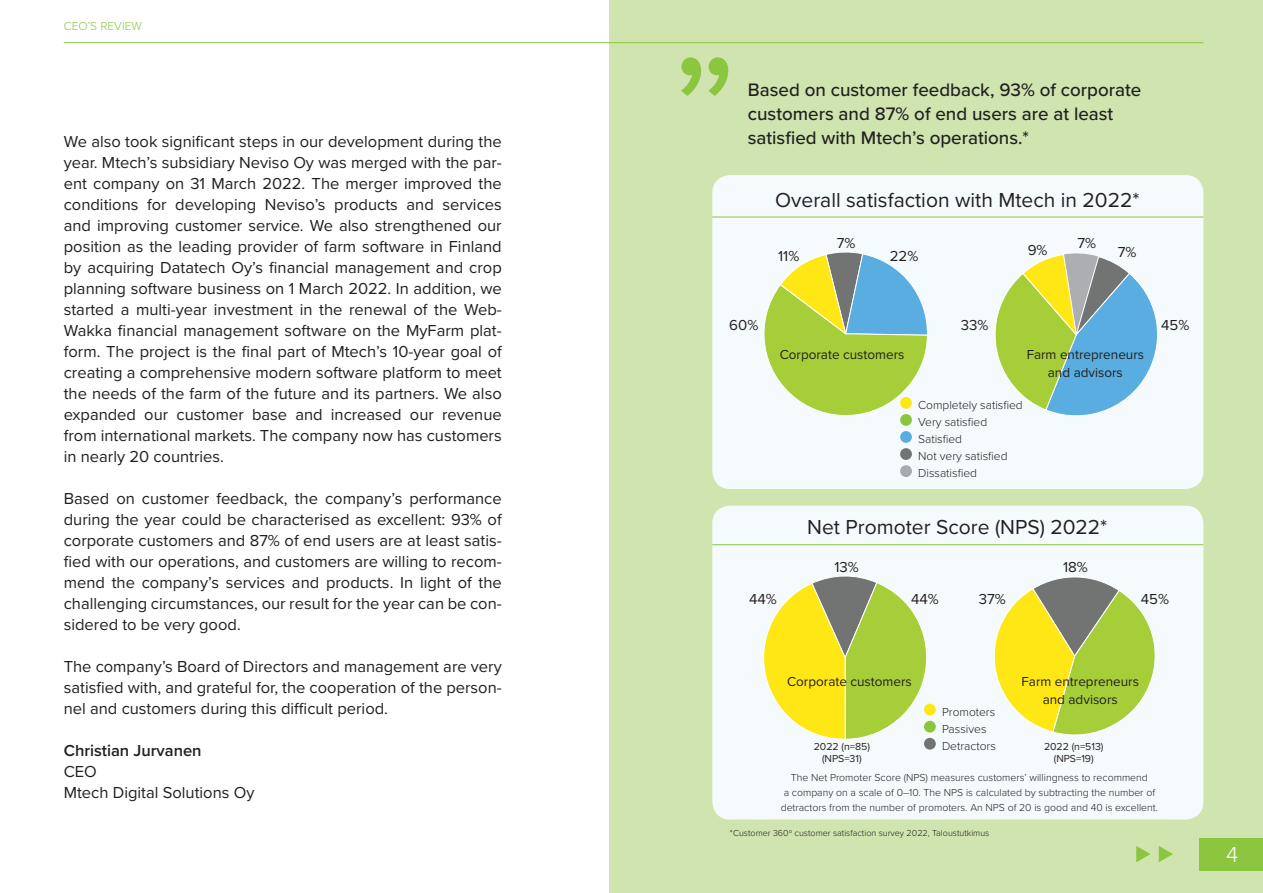
<style>
.page{position:relative;width:1263px;height:893px;background:#fff}
.page>*{position:absolute;margin:0;border:0;box-sizing:border-box;transform-origin:0 0}
.t1{font:300 22.5px "Proxima Nova";color:#fff}
.t2{font:21px "Proxima Nova";color:#231f20}
.t3{font:500 18.75px/24px "Proxima Nova";color:#231f20}
.t4{font:16.5px/21px "Proxima Nova";color:#231f20;text-align:justify}
.t5{font:600 16.5px "Proxima Nova";color:#231f20}
.t6{font:15px "Proxima Nova";color:#231f20}
.t7{font:13.5px/18px "Proxima Nova";color:#231f20;text-align:center}
.t8{font:300 12px/17.1px "Proxima Nova";color:#231f20}
.t9{font:300 12px "Proxima Nova";color:#8bc63e}
.t10{font:300 10.5px/15px "Proxima Nova";color:#231f20;text-align:center}
.t11{font:10.5px/12px "Proxima Nova";color:#231f20;text-align:center}
.t12{font:300 9px "Proxima Nova";color:#231f20}
</style>
<div class="page">
<div style="left:610px;top:0;width:653px;height:893px;background:#cfe4ae"></div>
<div style="left:1199px;top:838px;width:64px;height:32px;background:#8bc63e"></div>
<svg style="left:681px;top:57px;width:47px;height:39px"></svg>
<div style="left:712px;top:175px;width:491px;height:314px;background:#f5fafd;border-radius:18px"></div>
<div style="left:712px;top:506px;width:491px;height:314px;background:#f5fafd;border-radius:18px"></div>
<svg style="left:994px;top:577px;width:161px;height:158px"></svg>
<div style="left:900px;top:431px;width:12px;height:12px;background:#5aade0;border-radius:50%"></div>
<div style="left:924px;top:704px;width:12px;height:11px;background:#ffe716;border-radius:50%"></div>
<div style="left:924px;top:721px;width:12px;height:12px;background:#8bc63e;border-radius:50%"></div>
<div style="left:924px;top:738px;width:12px;height:12px;background:#727373;border-radius:50%"></div>
<div style="left:900px;top:465px;width:12px;height:12px;background:#a8a9ad;border-radius:50%"></div>
<div style="left:900px;top:448px;width:12px;height:12px;background:#727373;border-radius:50%"></div>
<svg style="left:764px;top:252px;width:164px;height:174px"></svg>
<svg style="left:995px;top:253px;width:162px;height:163px"></svg>
<hr style="left:712px;top:544px;width:491px;height:1px;background:#8bc63e">
<hr style="left:712px;top:217px;width:491px;height:1px;background:#8bc63e">
<svg style="left:763px;top:576px;width:164px;height:164px"></svg>
<svg style="left:1159px;top:846px;width:14px;height:16px"></svg>
<svg style="left:1136px;top:846px;width:14px;height:16px"></svg>
<hr style="left:64px;top:42px;width:1139px;height:1px;background:#8bc63e">
<p class="t9" style="left:64px;top:17px;width:9px">CEO</p>
<p class="t9" style="left:88px;top:17px;width:56px">’s review</p>
<p class="t4" style="left:64px;top:130px;width:440px">We also took significant steps in our development during the year. Mtech’s subsidiary Neviso Oy was merged with the par&shy;ent company on 31 March 2022. The merger improved the conditions for developing Neviso’s products and services and improving customer service. We also strengthened our position as the leading provider of farm software in Finland by acquiring Datatech Oy’s financial management and crop planning software business on 1 March 2022. In addition, we started a multi-year investment in the renewal of the Web-Wakka financial management software on the MyFarm plat&shy;form. The project is the final part of Mtech’s 10-year goal of creating a comprehensive modern software platform to meet the needs of the farm of the future and its partners. We also expanded our customer base and increased our revenue from international markets. The company now has customers in nearly 20 countries.</p>
<p class="t4" style="left:64px;top:487px;width:440px">Based on customer feedback, the company’s performance during the year could be characterised as excellent: 93% of corporate customers and 87% of end users are at least satis&shy;fied with our operations, and customers are willing to recom&shy;mend the company’s services and products. In light of the challenging circumstances, our result for the year can be con&shy;sidered to be very good.</p>
<p class="t4" style="left:64px;top:655px;width:439px">The company’s Board of Directors and management are very satisfied with, and grateful for, the cooperation of the person&shy;nel and customers during this difficult period.</p>
<p class="t5" style="left:64px;top:738px;width:139px">Christian Jurvanen</p>
<p class="t4" style="left:64px;top:760px;width:192px">CEO<br>Mtech Digital Solutions Oy</p>
<p class="t3" style="left:748px;top:77px;width:395px">Based on customer feedback, 93% of corporate customers and 87% of end users are at least satisfied with Mtech’s operations.*</p>
<p class="t2" style="left:775px;top:185px;width:366px">Overall satisfaction with Mtech in 2022*</p>
<p class="t6" style="left:778px;top:244px;width:23px">11%</p>
<p class="t6" style="left:837px;top:232px;width:20px">7%</p>
<p class="t6" style="left:890px;top:244px;width:30px">22%</p>
<p class="t6" style="left:1028px;top:239px;width:21px">9%</p>
<p class="t6" style="left:1077px;top:232px;width:20px">7%</p>
<p class="t6" style="left:1118px;top:241px;width:20px">7%</p>
<p class="t6" style="left:729px;top:314px;width:31px">60%</p>
<p class="t6" style="left:1161px;top:314px;width:30px">45%</p>
<p class="t6" style="left:961px;top:314px;width:29px">33%</p>
<p class="t7" style="left:780px;top:345px;width:126px">Corporate customers</p>
<p class="t7" style="left:1027px;top:345px;width:119px">Farm entrepreneurs and advisors</p>
<p class="t8" style="left:918px;top:396px;width:106px">Completely satisfied<br>Very satisfied<br>Satisfied</p>
<p class="t8" style="left:918px;top:447px;width:91px">N ot very satisfied</p>
<p class="t8" style="left:918px;top:464px;width:60px">Dissatisfied</p>
<p class="t2" style="left:807px;top:511px;width:302px">Net Promoter Score (NPS) 2022*</p>
<p class="t6" style="left:834px;top:556px;width:26px">13%</p>
<p class="t6" style="left:1063px;top:556px;width:26px">18%</p>
<p class="t6" style="left:749px;top:588px;width:29px">44%</p>
<p class="t6" style="left:911px;top:588px;width:29px">44%</p>
<p class="t6" style="left:979px;top:588px;width:29px">37%</p>
<p class="t6" style="left:1141px;top:588px;width:30px">45%</p>
<p class="t7" style="left:787px;top:672px;width:126px">Corporate customers</p>
<p class="t11" style="left:814px;top:740px;width:58px">2022 (n=85) (NPS=31)</p>
<p class="t8" style="left:942px;top:702px;width:55px">Promoters<br>Passives<br>Detractors</p>
<p class="t7" style="left:1021px;top:672px;width:119px">Farm entrepreneurs and advisors</p>
<p class="t11" style="left:1044px;top:740px;width:61px">2022 (n=513) (NPS=19)</p>
<p class="t10" style="left:781px;top:769px;width:379px">The Net Promoter Score (N PS) measures customers’ willingness to recommend<br>a company on a scale of 0–10. The N PS is calculated by subtracting the number of detractors from the number of promoters. An N PS of 20 is good and 40 is excellent.</p>
<p class="t12" style="left:730px;top:826px;width:261px">*Customer 360º customer satisfaction survey 2022, Taloustutkimus</p>
<h1 class="t1" style="left:1226px;top:838px;width:14px">4</h1>
</div>
